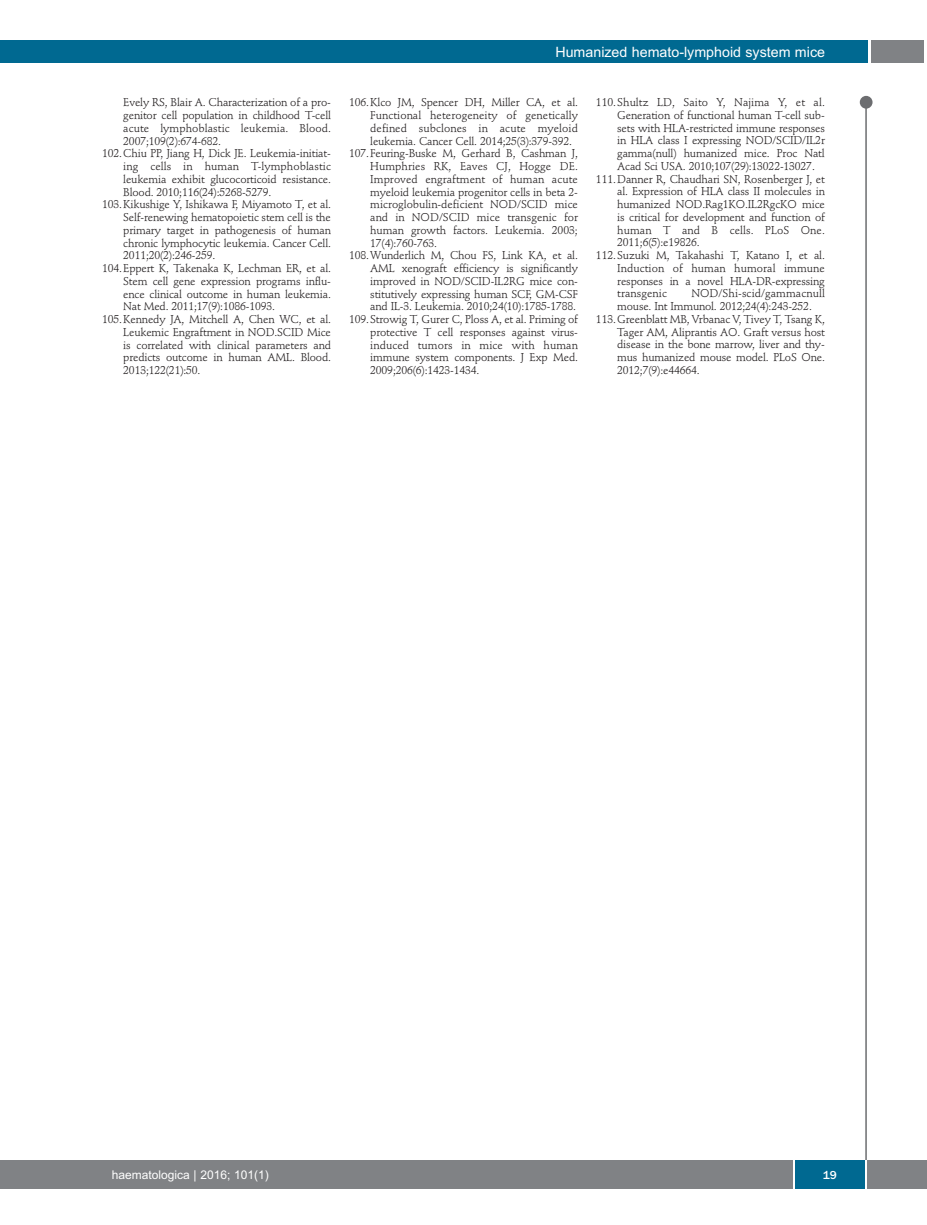
<style>
.page{position:relative;width:927px;height:1225px;background:#fff}
.page>*{position:absolute;margin:0;border:0;box-sizing:border-box;transform-origin:0 0}
.t1{font:14.25px "Arial";color:#fff}
.t2{font:12px "Arial";color:#fff}
.t3{font:500 12px "Franklin Gothic";color:#fff}
.t4{font:11.25px "Stempel Schneidler";letter-spacing:-.015em;color:#231f20}
.t5{font:11.25px "Stempel Schneidler";letter-spacing:.005em;color:#231f20}
</style>
<div class="page">
<div style="left:860px;top:96px;width:12px;height:13px;background:#6c6d70;border-radius:50%"></div>
<hr style="left:865px;top:98px;width:2px;height:1062px;background:#6c6d70">
<div style="left:871px;top:40px;width:52px;height:22px;background:#808285"></div>
<div style="left:18px;top:40px;width:849px;height:22px;background:#006991"></div>
<div style="left:17px;top:1160px;width:910px;height:28px;background:#808285"></div>
<div style="left:795px;top:1160px;width:70px;height:28px;background:#006991"></div>
<hr style="left:793px;top:1160px;width:2px;height:28px;background:#fff">
<hr style="left:865px;top:1160px;width:2px;height:28px;background:#fff">
<div style="left:0;top:40px;width:19px;height:22px;background:#006991"></div>
<div style="left:0;top:1160px;width:18px;height:28px;background:#808285"></div>
<p class="t4" style="left:123px;top:98px;width:209px">Evely RS, Blair A. Characterization of a pro-</p>
<p class="t4" style="left:123px;top:111px;width:209px">genitor cell population in childhood T-cell</p>
<p class="t5" style="left:123px;top:123px;width:209px">acute lymphoblastic leukemia. Blood.</p>
<p class="t4" style="left:123px;top:136px;width:99px">2007;109(2):674-682.</p>
<p class="t4" style="left:102px;top:149px;width:230px">102.Chiu PP, Jiang H, Dick JE. Leukemia-initiat-</p>
<p class="t5" style="left:123px;top:162px;width:209px">ing cells in human T-lymphoblastic</p>
<p class="t4" style="left:123px;top:174px;width:209px">leukemia exhibit glucocorticoid resistance.</p>
<p class="t4" style="left:123px;top:187px;width:150px">Blood. 2010;116(24):5268-5279.</p>
<p class="t4" style="left:102px;top:200px;width:230px">103.Kikushige Y, Ishikawa F, Miyamoto T, et al.</p>
<p class="t4" style="left:123px;top:213px;width:209px">Self-renewing hematopoietic stem cell is the</p>
<p class="t4" style="left:123px;top:225px;width:209px">primary target in pathogenesis of human</p>
<p class="t4" style="left:123px;top:238px;width:209px">chronic lymphocytic leukemia. Cancer Cell.</p>
<p class="t4" style="left:123px;top:251px;width:94px">2011;20(2):246-259.</p>
<p class="t4" style="left:102px;top:263px;width:230px">104.Eppert K, Takenaka K, Lechman ER, et al.</p>
<p class="t4" style="left:123px;top:276px;width:209px">Stem cell gene expression programs influ-</p>
<p class="t4" style="left:123px;top:289px;width:209px">ence clinical outcome in human leukemia.</p>
<p class="t4" style="left:123px;top:302px;width:153px">Nat Med. 2011;17(9):1086-1093.</p>
<p class="t4" style="left:102px;top:314px;width:230px">105.Kennedy JA, Mitchell A, Chen WC, et al.</p>
<p class="t4" style="left:123px;top:327px;width:209px">Leukemic Engraftment in NOD.SCID Mice</p>
<p class="t4" style="left:123px;top:340px;width:209px">is correlated with clinical parameters and</p>
<p class="t4" style="left:123px;top:353px;width:209px">predicts outcome in human AML. Blood.</p>
<p class="t4" style="left:123px;top:365px;width:79px">2013;122(21):50.</p>
<p class="t1" style="left:555px;top:44px;width:271px">Humanized hemato-lymphoid system mice</p>
<p class="t4" style="left:349px;top:98px;width:230px">106.Klco JM, Spencer DH, Miller CA, et al.</p>
<p class="t5" style="left:370px;top:110px;width:209px">Functional heterogeneity of genetically</p>
<p class="t5" style="left:370px;top:123px;width:209px">defined subclones in acute myeloid</p>
<p class="t4" style="left:370px;top:136px;width:203px">leukemia. Cancer Cell. 2014;25(3):379-392.</p>
<p class="t4" style="left:349px;top:149px;width:230px">107.Feuring-Buske M, Gerhard B, Cashman J,</p>
<p class="t5" style="left:370px;top:161px;width:209px">Humphries RK, Eaves CJ, Hogge DE.</p>
<p class="t5" style="left:370px;top:174px;width:209px">Improved engraftment of human acute</p>
<p class="t4" style="left:370px;top:187px;width:209px">myeloid leukemia progenitor cells in beta 2-</p>
<p class="t4" style="left:370px;top:200px;width:209px">microglobulin-deficient NOD/SCID mice</p>
<p class="t4" style="left:370px;top:212px;width:209px">and in NOD/SCID mice transgenic for</p>
<p class="t4" style="left:370px;top:225px;width:209px">human growth factors. Leukemia. 2003;</p>
<p class="t4" style="left:370px;top:238px;width:68px">17(4):760-763.</p>
<p class="t4" style="left:349px;top:251px;width:230px">108.Wunderlich M, Chou FS, Link KA, et al.</p>
<p class="t4" style="left:370px;top:263px;width:209px">AML xenograft efficiency is significantly</p>
<p class="t4" style="left:370px;top:276px;width:209px">improved in NOD/SCID-IL2RG mice con-</p>
<p class="t4" style="left:370px;top:289px;width:209px">stitutively expressing human SCF, GM-CSF</p>
<p class="t4" style="left:370px;top:302px;width:207px">and IL-3. Leukemia. 2010;24(10):1785-1788.</p>
<p class="t4" style="left:349px;top:314px;width:230px">109.Strowig T, Gurer C, Ploss A, et al. Priming of</p>
<p class="t4" style="left:370px;top:327px;width:209px">protective T cell responses against virus-</p>
<p class="t5" style="left:370px;top:340px;width:209px">induced tumors in mice with human</p>
<p class="t4" style="left:370px;top:353px;width:209px">immune system components. J Exp Med.</p>
<p class="t4" style="left:370px;top:365px;width:111px">2009;206(6):1423-1434.</p>
<p class="t5" style="left:596px;top:98px;width:230px">110.Shultz LD, Saito Y, Najima Y, et al.</p>
<p class="t4" style="left:617px;top:110px;width:209px">Generation of functional human T-cell sub-</p>
<p class="t4" style="left:617px;top:123px;width:209px">sets with HLA-restricted immune responses</p>
<p class="t4" style="left:617px;top:136px;width:209px">in HLA class I expressing NOD/SCID/IL2r</p>
<p class="t4" style="left:617px;top:149px;width:209px">gamma(null) humanized mice. Proc Natl</p>
<p class="t4" style="left:617px;top:161px;width:199px">Acad Sci USA. 2010;107(29):13022-13027.</p>
<p class="t4" style="left:596px;top:174px;width:230px">111.Danner R, Chaudhari SN, Rosenberger J, et</p>
<p class="t4" style="left:617px;top:187px;width:209px">al. Expression of HLA class II molecules in</p>
<p class="t4" style="left:617px;top:200px;width:209px">humanized NOD.Rag1KO.IL2RgcKO mice</p>
<p class="t4" style="left:617px;top:212px;width:209px">is critical for development and function of</p>
<p class="t5" style="left:617px;top:225px;width:209px">human T and B cells. PLoS One.</p>
<p class="t4" style="left:617px;top:238px;width:84px">2011;6(5):e19826.</p>
<p class="t4" style="left:596px;top:251px;width:230px">112.Suzuki M, Takahashi T, Katano I, et al.</p>
<p class="t5" style="left:617px;top:263px;width:209px">Induction of human humoral immune</p>
<p class="t4" style="left:617px;top:276px;width:209px">responses in a novel HLA-DR-expressing</p>
<p class="t5" style="left:617px;top:289px;width:51px">transgenic</p>
<p class="t5" style="left:691px;top:289px;width:135px">NOD/Shi-scid/gammacnull</p>
<p class="t4" style="left:617px;top:302px;width:196px">mouse. Int Immunol. 2012;24(4):243-252.</p>
<p class="t4" style="left:596px;top:314px;width:230px">113.Greenblatt MB, Vrbanac V, Tivey T, Tsang K,</p>
<p class="t4" style="left:617px;top:327px;width:209px">Tager AM, Aliprantis AO. Graft versus host</p>
<p class="t4" style="left:617px;top:340px;width:209px">disease in the bone marrow, liver and thy-</p>
<p class="t4" style="left:617px;top:353px;width:209px">mus humanized mouse model. PLoS One.</p>
<p class="t4" style="left:617px;top:365px;width:84px">2012;7(9):e44664.</p>
<p class="t2" style="left:112px;top:1167px;width:158px">haematologica | 2016; 101(1)</p>
<p class="t3" style="left:823px;top:1167px;width:16px">19</p>
</div>
